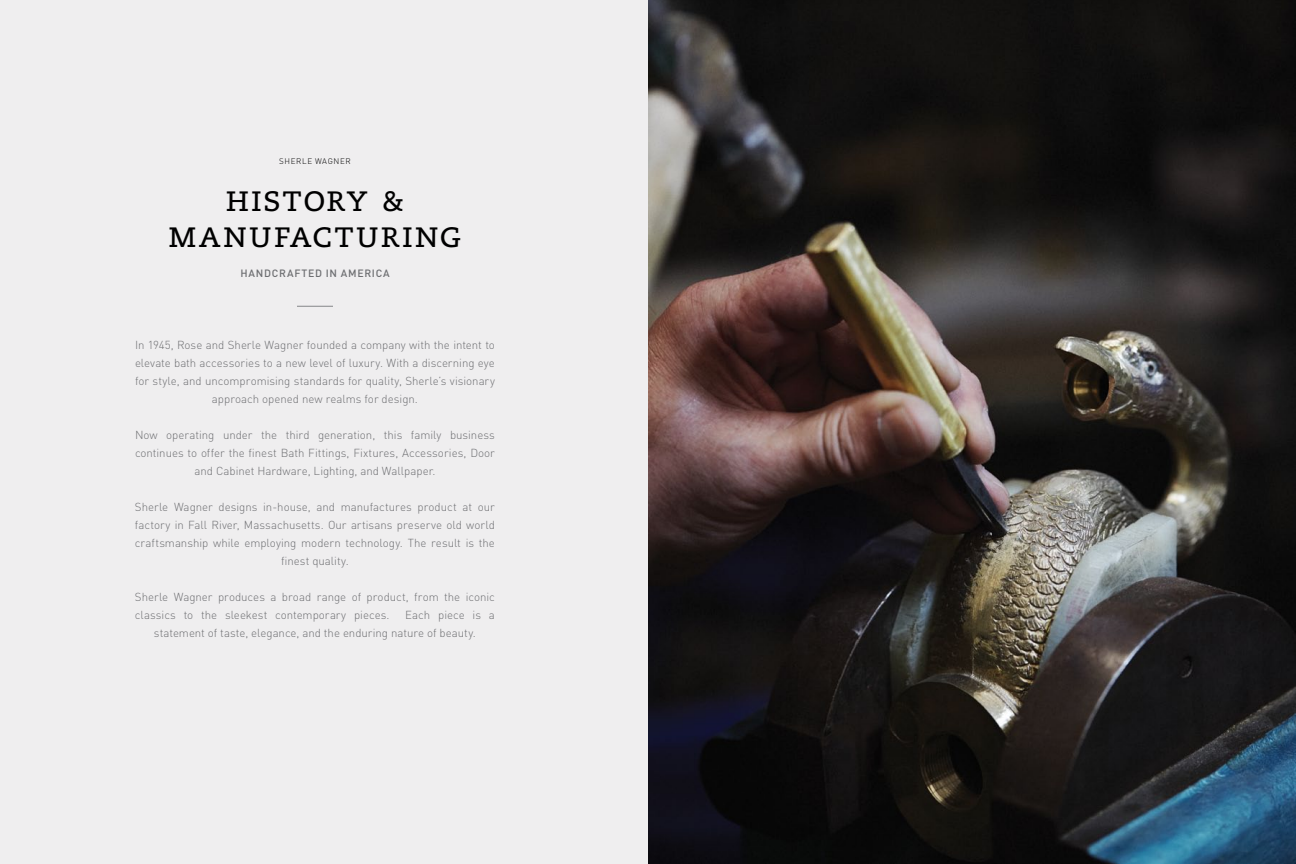
<style>
.page{position:relative;width:1296px;height:864px;background:#efeeef}
.page>*{position:absolute;margin:0;border:0;box-sizing:border-box;transform-origin:0 0}
.t1{font:36px/36px "Caecilia Roman SC";letter-spacing:.04em;color:#000;text-align:center}
.t2{font:300 11.5px/18px "DIN Pro";color:#6d6e71;text-align:center}
.t3{font:500 10.5px "DIN Pro";color:#6d6e71}
.t4{font:300 8px "DIN Pro";letter-spacing:.07em;color:#000}
</style>
<div class="page">
<hr style="left:297px;top:306px;width:36px;height:1px;background:#848688">
<img style="left:648px;top:0;width:648px;height:864px">
<p class="t4" style="left:279px;top:156px;width:67px">Sherle Wagner</p>
<h1 class="t1" style="left:168px;top:181px;width:295px">history &amp; manufacturing</h1>
<p class="t3" style="left:240px;top:266px;width:17px">HANDCRAFTED</p>
<p class="t3" style="left:326px;top:266px;width:39px">IN AMERICA</p>
<p class="t2" style="left:135px;top:335px;width:361px">I n 1945, Rose and Sherle Wagner founded a company with the intent to elevate bath accessories to a new level of luxury. With a discerning eye for style, and uncompromising standards for quality, Sherle’s visionary approach opened new realms for design.</p>
<p class="t2" style="left:135px;top:425px;width:361px">Now operating under the third generation, this family business continues to offer the finest Bath Fittings, Fixtures, Accessories, Door and Cabinet Hardware, Lighting, and Wallpaper.</p>
<p class="t2" style="left:135px;top:497px;width:361px">Sherle Wagner designs in-house, and manufactures product at our factory in Fall River, M assachusetts. O ur artisans preserve old world craftsmanship while employing modern technology. The result is the finest quality.</p>
<p class="t2" style="left:135px;top:587px;width:361px;text-align:left">Sherle Wagner produces a broad range of product, from the iconic classics to the sleekest contemporary pieces.</p>
<p class="t2" style="left:154px;top:605px;width:342px;text-align:left;text-indent:251px">Each piece is a statement of taste, elegance, and the enduring nature of beauty.</p>
</div>
